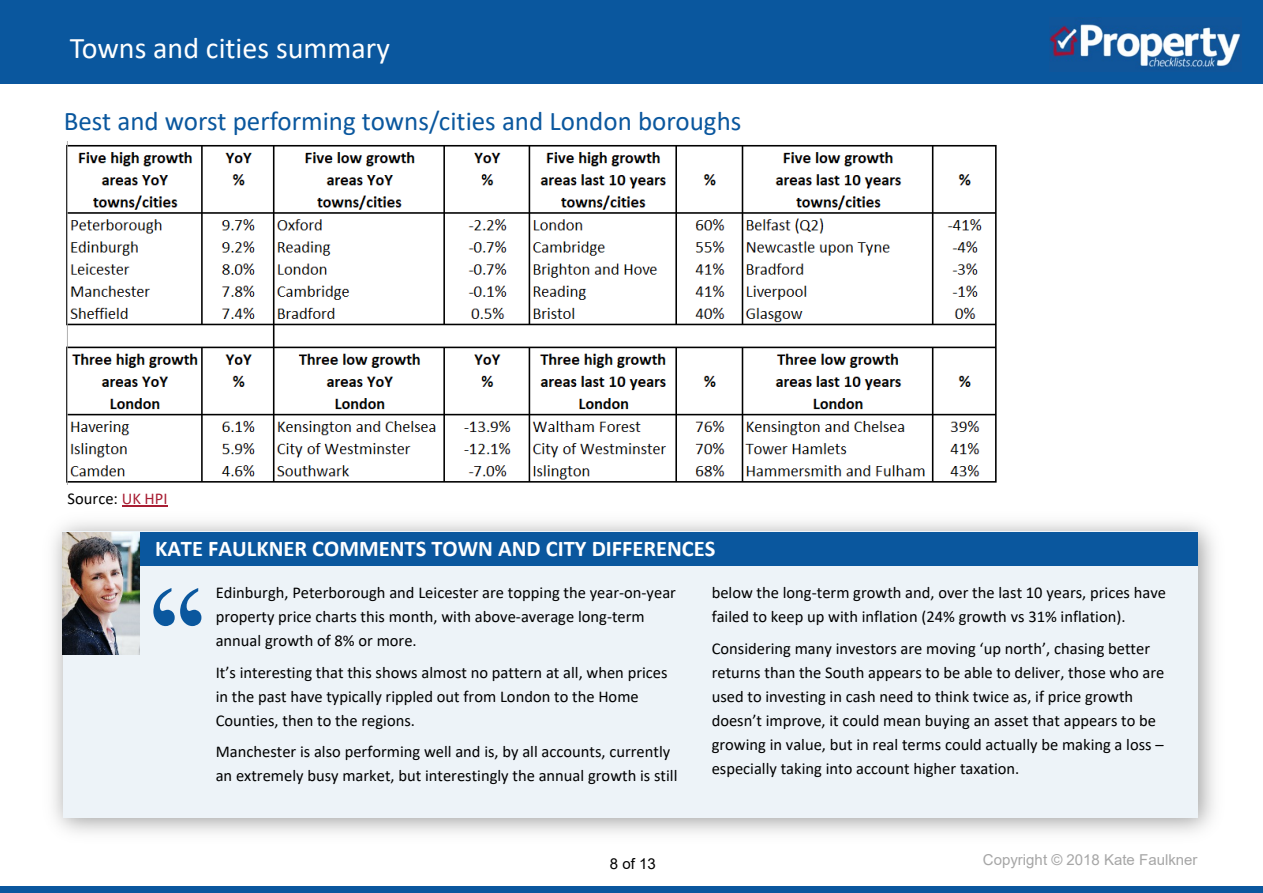
<style>
.page{position:relative;width:1263px;height:893px;background:#fff}
.page>*{position:absolute;margin:0;border:0;box-sizing:border-box;transform-origin:0 0}
.t1{font:150.45px "Times New Roman";color:#0a579e;scale:.95 1}
.t2{font:30px "Calibri";color:#fff}
.t3{font:27px "Calibri";color:#0a579e}
.t4{font:700 22.5px "Calibri";color:#fff}
.t5{font:16.5px/24px "Calibri";color:#000}
.t6{font:15px "Arial";color:#a6a6a6}
.t7{font:15px "Arial";color:#000}
.s1{color:#a81e33}
</style>
<div class="page">
<div style="left:0;top:0;width:1263px;height:83px;background:#0a579e"></div>
<img style="left:1049px;top:21px;width:192px;height:49px">
<div style="left:0;top:886px;width:1263px;height:7px;background:#0a579e"></div>
<img style="left:53px;top:505px;width:1161px;height:328px">
<div style="left:63px;top:531px;width:1134px;height:286px;background:#edf3f8"></div>
<div style="left:63px;top:532px;width:1134px;height:34px;background:#0a579e"></div>
<img style="left:63px;top:532px;width:77px;height:123px">
<img style="left:66px;top:141px;width:931px;height:343px">
<h2 class="t2" style="left:70px;top:36px;width:322px">Towns and cities summary</h2>
<h3 class="t3" style="left:64px;top:110px;width:679px">Best and worst performing towns/cities and London boroughs</h3>
<p class="t5" style="left:68px;top:488px;width:101px">Source: <span class="s1">UK HPI</span></p>
<h3 class="t4" style="left:155px;top:539px;width:562px">KATE FAULKNER COMMENTS TOWN AND CITY DIFFERENCES</h3>
<p class="t5" style="left:712px;top:582px;width:456px">below the long-term growth and, over the last 10 years, prices have failed to keep up with inflation (24% growth vs 31% inflation).</p>
<p class="t5" style="left:712px;top:638px;width:454px">Considering many investors are moving ‘up north’, chasing better returns than the South appears to be able to deliver, those who are used to investing in cash need to think twice as, if price growth doesn’t improve, it could mean buying an asset that appears to be growing in value, but in real terms could actually be making a loss – especially taking into account higher taxation.</p>
<h1 class="t1" style="left:140px;top:586px;width:80px">‘‘</h1>
<p class="t5" style="left:216px;top:582px;width:462px">Edinburgh, Peterborough and Leicester are topping the year-on-year property price charts this month, with above-average long-term annual growth of 8% or more.</p>
<p class="t5" style="left:216px;top:662px;width:453px">It’s interesting that this shows almost no pattern at all, when prices in the past have typically rippled out from London to the Home<br>Counties, then to the regions.</p>
<p class="t5" style="left:216px;top:741px;width:463px">Manchester is also performing well and is, by all accounts, currently an extremely busy market, but interestingly the annual growth is still</p>
<p class="t7" style="left:610px;top:858px;width:47px">8 of 13</p>
<p class="t6" style="left:983px;top:854px;width:216px">Copyright © 2018 Kate Faulkner</p>
</div>
